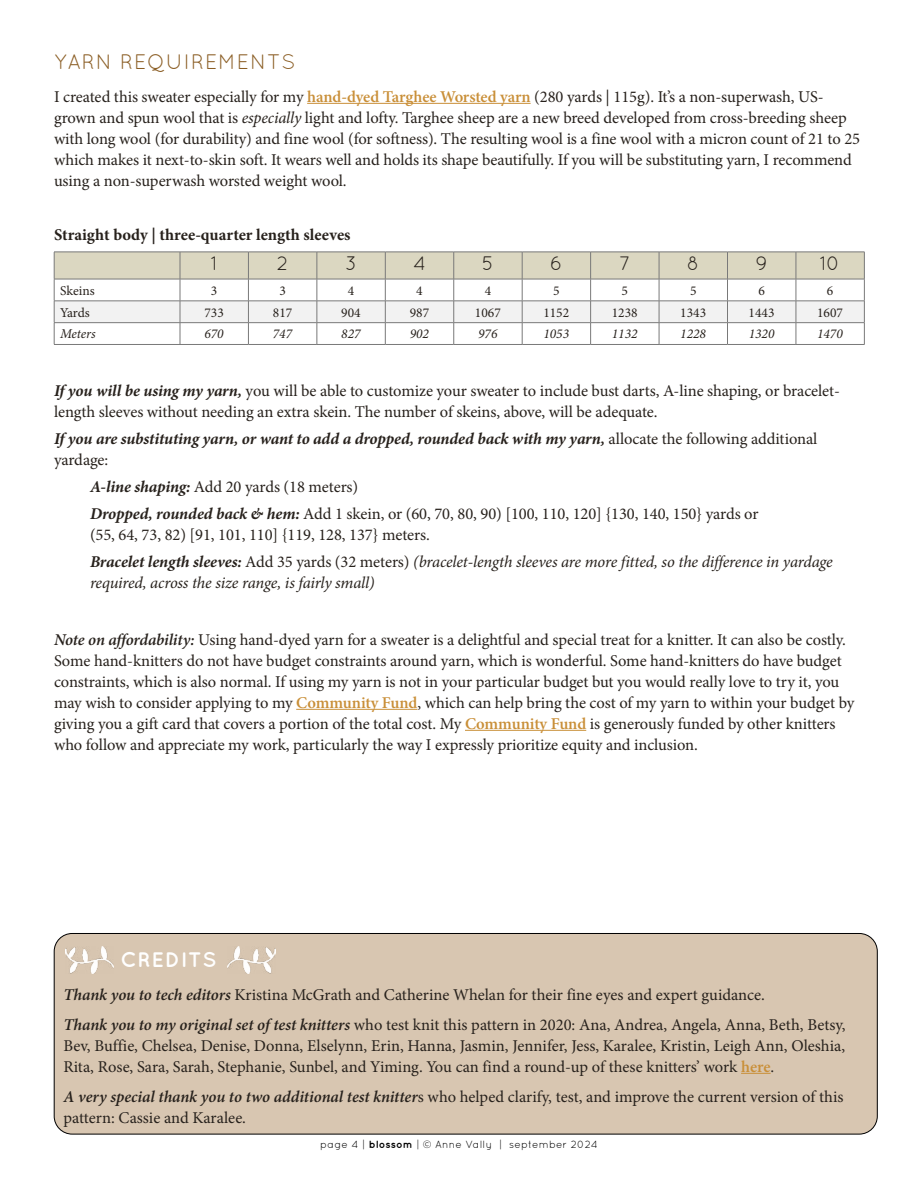
<style>
.page{position:relative;width:918px;height:1188px;background:#fff}
.page>*{position:absolute;margin:0;border:0;box-sizing:border-box;transform-origin:0 0}
.t1{font:21px "Quicksand";letter-spacing:.04em;color:#8b5e25}
.t2{font:700 21px "Quicksand";letter-spacing:.04em;color:#fff}
.t3{font:19.5px "Quicksand";color:#27211c}
.t4{font:16.5px/21px "Minion Pro";letter-spacing:-.005em;color:#27211c}
.t5{font:italic 700 16.5px/21px "Minion Pro";letter-spacing:-.01em;color:#27211c}
.t6{font:italic 16.5px "Minion Pro";letter-spacing:-.015em;color:#27211c}
.t7{font:700 16.5px "Minion Pro";color:#27211c}
.t8{font:13.5px "Minion Pro";color:#27211c}
.t9{font:italic 13.5px "Minion Pro";color:#27211c}
.t10{font:10.5px "Quicksand";letter-spacing:.02em;color:#000}
.s1{font-weight:600;color:#c98f38}
.s2{font-style:italic}
.s3{font-weight:700;font-style:italic}
.s4{font-weight:400;font-style:normal}
.s5{font-weight:600;font-style:italic}
.s6{font-weight:700}
</style>
<div class="page">
<hr style="left:307px;top:103px;width:224px;height:1px;background:#c98f38">
<hr style="left:296px;top:709px;width:121px;height:1px;background:#c98f38">
<hr style="left:465px;top:730px;width:121px;height:1px;background:#c98f38">
<hr style="left:54px;top:344px;width:126px;height:1px;background:#797979">
<hr style="left:180px;top:344px;width:68px;height:1px;background:#797979">
<hr style="left:248px;top:344px;width:69px;height:1px;background:#797979">
<hr style="left:317px;top:344px;width:68px;height:1px;background:#797979">
<hr style="left:385px;top:344px;width:69px;height:1px;background:#797979">
<hr style="left:454px;top:344px;width:68px;height:1px;background:#797979">
<hr style="left:522px;top:344px;width:69px;height:1px;background:#797979">
<hr style="left:591px;top:344px;width:68px;height:1px;background:#797979">
<hr style="left:659px;top:344px;width:69px;height:1px;background:#797979">
<hr style="left:728px;top:344px;width:68px;height:1px;background:#797979">
<svg style="left:54px;top:252px;width:811px;height:92px"></svg>
<hr style="left:796px;top:344px;width:69px;height:1px;background:#797979">
<div style="left:54px;top:933px;width:823px;height:201px;background:#d8c6b1;border-radius:18px"></div>
<hr style="left:741px;top:1073px;width:30px;height:1px;background:#c98f38">
<div style="left:54px;top:933px;width:824px;height:201px;border:1px solid #000;border-radius:18px"></div>
<img style="left:227px;top:947px;width:49px;height:27px">
<img style="left:65px;top:947px;width:49px;height:27px">
<p class="t1" style="left:54px;top:49px;width:243px">YARN REQUIREMENTS</p>
<p class="t4" style="left:54px;top:86px;width:808px">I created this sweater especially for my <span class="s1">hand-dyed Targhee Worsted yarn</span> (280 yards | 115g). It’s a non-superwash, US&shy;grown and spun wool that is <span class="s2">especially</span> light and lofty. Targhee sheep are a new breed developed from cross-breeding sheep with long wool (for durability) and fine wool (for softness). The resulting wool is a fine wool with a micron count of 21 to 25 which makes it next-to-skin soft. It wears well and holds its shape beautifully. If you will be substituting yarn, I recommend using a non-superwash worsted weight wool.</p>
<p class="t7" style="left:54px;top:223px;width:298px">Straight body | three-quarter length sleeves</p>
<p class="t3" style="left:211px;top:252px;width:8px">1</p>
<p class="t3" style="left:277px;top:252px;width:13px">2</p>
<p class="t3" style="left:345px;top:252px;width:13px">3</p>
<p class="t3" style="left:413px;top:252px;width:14px">4</p>
<p class="t3" style="left:482px;top:252px;width:13px">5</p>
<p class="t3" style="left:550px;top:252px;width:14px">6</p>
<p class="t3" style="left:619px;top:252px;width:13px">7</p>
<p class="t3" style="left:687px;top:252px;width:14px">8</p>
<p class="t3" style="left:755px;top:252px;width:14px">9</p>
<p class="t3" style="left:820px;top:252px;width:22px">10</p>
<p class="t8" style="left:60px;top:282px;width:36px">Skeins</p>
<p class="t8" style="left:211px;top:282px;width:8px">3</p>
<p class="t8" style="left:279px;top:282px;width:8px">3</p>
<p class="t8" style="left:348px;top:282px;width:8px">4</p>
<p class="t8" style="left:416px;top:282px;width:8px">4</p>
<p class="t8" style="left:485px;top:282px;width:8px">4</p>
<p class="t8" style="left:553px;top:282px;width:8px">5</p>
<p class="t8" style="left:622px;top:282px;width:8px">5</p>
<p class="t8" style="left:690px;top:282px;width:8px">5</p>
<p class="t8" style="left:758px;top:282px;width:8px">6</p>
<p class="t8" style="left:827px;top:282px;width:8px">6</p>
<p class="t8" style="left:60px;top:303px;width:31px">Yards</p>
<p class="t8" style="left:204px;top:303px;width:21px">733</p>
<p class="t8" style="left:273px;top:303px;width:21px">817</p>
<p class="t8" style="left:341px;top:303px;width:21px">904</p>
<p class="t8" style="left:410px;top:303px;width:21px">987</p>
<p class="t8" style="left:475px;top:303px;width:27px">1067</p>
<p class="t8" style="left:543px;top:303px;width:27px">1152</p>
<p class="t8" style="left:612px;top:303px;width:27px">1238</p>
<p class="t8" style="left:680px;top:303px;width:27px">1343</p>
<p class="t8" style="left:749px;top:303px;width:27px">1443</p>
<p class="t8" style="left:817px;top:303px;width:27px">1607</p>
<p class="t9" style="left:60px;top:325px;width:37px">Meters</p>
<p class="t9" style="left:204px;top:325px;width:21px">670</p>
<p class="t9" style="left:273px;top:325px;width:21px">747</p>
<p class="t9" style="left:341px;top:325px;width:21px">827</p>
<p class="t9" style="left:410px;top:325px;width:21px">902</p>
<p class="t9" style="left:478px;top:325px;width:21px">976</p>
<p class="t9" style="left:543px;top:325px;width:27px">1053</p>
<p class="t9" style="left:612px;top:325px;width:27px">1132</p>
<p class="t9" style="left:680px;top:325px;width:27px">1228</p>
<p class="t9" style="left:749px;top:325px;width:27px">1320</p>
<p class="t9" style="left:817px;top:325px;width:27px">1470</p>
<p class="t4" style="left:54px;top:380px;width:788px"><span class="s3">If you will be using my yarn,</span> you will be able to customize your sweater to include bust darts, A-line shaping, or bracelet&shy;length sleeves without needing an extra skein. The number of skeins, above, will be adequate.</p>
<p class="t5" style="left:54px;top:428px;width:765px">If you are substituting yarn, or want to add a dropped, rounded back with my yarn, <span class="s4">allocate the following additional yardage:</span></p>
<p class="t4" style="left:90px;top:473px;width:670px;line-height:27px"><span class="s3">A-line shaping:</span> Add 20 yards (18 meters)<br><span class="s3">Dropped, rounded back &amp; hem:</span> Add 1 skein, or (60, 70, 80, 90) [100, 110, 120] {130, 140, 150} yards or</p>
<p class="t4" style="left:90px;top:521px;width:744px;line-height:27px">(55, 64, 73, 82) [91, 101, 110] {119, 128, 137} meters.<br><span class="s3">Bracelet length sleeves:</span> Add 35 yards (32 meters) <span class="s2">(bracelet-length sleeves are more fitted, so the difference in yardage</span></p>
<p class="t6" style="left:90px;top:571px;width:286px">required, across the size range, is fairly small)</p>
<p class="t4" style="left:54px;top:629px;width:802px"><span class="s5">Note on affordability:</span> Using hand-dyed yarn for a sweater is a delightful and special treat for a knitter. It can also be costly.<br>Some hand-knitters do not have budget constraints around yarn, which is wonderful. Some hand-knitters do have budget constraints, which is also normal. If using my yarn is not in your particular budget but you would really love to try it, you may wish to consider applying to my <span class="s1">Community Fund</span>, which can help bring the cost of my yarn to within your budget by giving you a gift card that covers a portion of the total cost. My <span class="s1">Community Fund</span> is generously funded by other knitters who follow and appreciate my work, particularly the way I expressly prioritize equity and inclusion.</p>
<p class="t2" style="left:121px;top:947px;width:97px">CREDITS</p>
<p class="t4" style="left:63px;top:979px;width:784px;line-height:30px"><span class="s5">Thank you to tech editors</span> Kristina McGrath and Catherine Whelan for their fine eyes and expert guidance.<br><span class="s5">Thank you to my original set of test knitters</span> who test knit this pattern in 2020: Ana, Andrea, Angela, Anna, Beth, Betsy,</p>
<p class="t4" style="left:63px;top:1035px;width:783px">Bev, Buffie, Chelsea, Denise, Donna, Elselynn, Erin, Hanna, Jasmin, Jennifer, Jess, Karalee, Kristin, Leigh Ann, Oleshia,<br>Rita, Rose, Sara, Sarah, Stephanie, Sunbel, and Yiming. You can find a round-up of these knitters’ work <span class="s1">here</span>.</p>
<p class="t4" style="left:63px;top:1086px;width:782px"><span class="s5">A very special thank you to two additional test knitter</span>s who helped clarify, test, and improve the current version of this pattern: Cassie and Karalee.</p>
<p class="t10" style="left:320px;top:1138px;width:279px">page 4 | <span class="s6">blossom</span> | © Anne Vally | september 2024</p>
</div>
